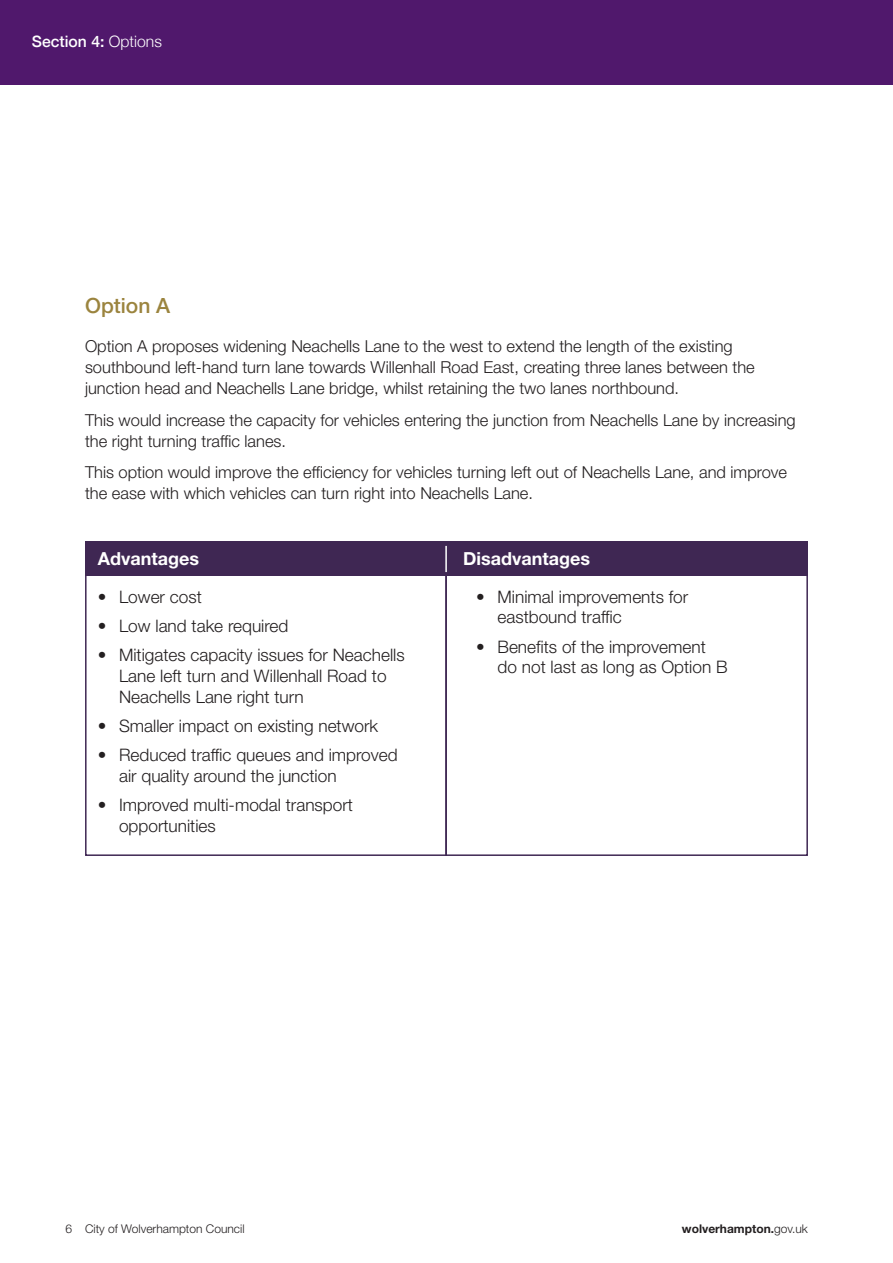
<style>
.page{position:relative;width:893px;height:1263px;background:#fff}
.page>*{position:absolute;margin:0;border:0;box-sizing:border-box;transform-origin:0 0}
.t1{font:500 21px "Helvetica Neue LT Std";color:#9b843e}
.t2{font:700 18px "Helvetica Neue LT Std";color:#fff}
.t3{font:300 17.25px/20.7px "Helvetica Neue LT Std";color:#231f20}
.t4{font:300 16.5px/21px "Helvetica Neue LT Std";color:#231f20}
.t5{font:500 15.75px "Helvetica Neue";color:#fff}
.t6{font:300 12px "Helvetica Neue LT Std";color:#231f20}
.t7{font:700 12px "Helvetica Neue LT Std";color:#231f20}
.s1{font-weight:300}
</style>
<div class="page">
<div style="left:0;top:0;width:893px;height:85px;background:#50186c"></div>
<div style="left:85px;top:542px;width:723px;height:34px;background:#3f2753"></div>
<hr style="left:445px;top:542px;width:2px;height:314px;background:#3f2753">
<hr style="left:445px;top:546px;width:2px;height:26px;background:#fff">
<p class="t5" style="left:32px;top:32px;width:132px">Section 4: <span class="s1">Options</span></p>
<p class="t1" style="left:85px;top:298px;width:87px">Option A</p>
<p class="t4" style="left:85px;top:337px;width:671px">Option A proposes widening Neachells Lane to the west to extend the length of the existing southbound left-hand turn lane towards Willenhall Road East, creating three lanes between the junction head and Neachells Lane bridge, whilst retaining the two lanes northbound.</p>
<p class="t4" style="left:85px;top:411px;width:712px">This would increase the capacity for vehicles entering the junction from Neachells Lane by increasing the right turning traffic lanes.</p>
<p class="t4" style="left:85px;top:463px;width:704px">This option would improve the efficiency for vehicles turning left out of Neachells Lane, and improve the ease with which vehicles can turn right into Neachells Lane.</p>
<p class="t2" style="left:98px;top:552px;width:103px">Advantages</p>
<p class="t2" style="left:463px;top:552px;width:129px">Disadvantages</p>
<p class="t3" style="left:497px;top:588px;width:192px;text-indent:-21px">• Minimal improvements for eastbound traffic</p>
<p class="t3" style="left:497px;top:638px;width:232px;text-indent:-21px">• Benefits of the improvement do not last as long as Option B</p>
<p class="t3" style="left:98px;top:588px;width:106px">• Lower cost</p>
<p class="t3" style="left:98px;top:617px;width:192px">• Low land take required</p>
<p class="t3" style="left:119px;top:646px;width:287px;text-indent:-21px">• Mitigates capacity issues for Neachells<br>Lane left turn and Willenhall Road to<br>Neachells Lane right turn</p>
<p class="t3" style="left:98px;top:717px;width:282px">• Smaller impact on existing network</p>
<p class="t3" style="left:119px;top:746px;width:280px;text-indent:-21px">• Reduced traffic queues and improved air quality around the junction</p>
<p class="t3" style="left:119px;top:796px;width:235px;text-indent:-21px">• Improved multi-modal transport opportunities</p>
<p class="t6" style="left:66px;top:1225px;width:181px">6 City of Wolverhampton Council</p>
<p class="t7" style="left:682px;top:1225px;width:127px">wolverhampton.<span class="s1">gov.uk</span></p>
</div>
